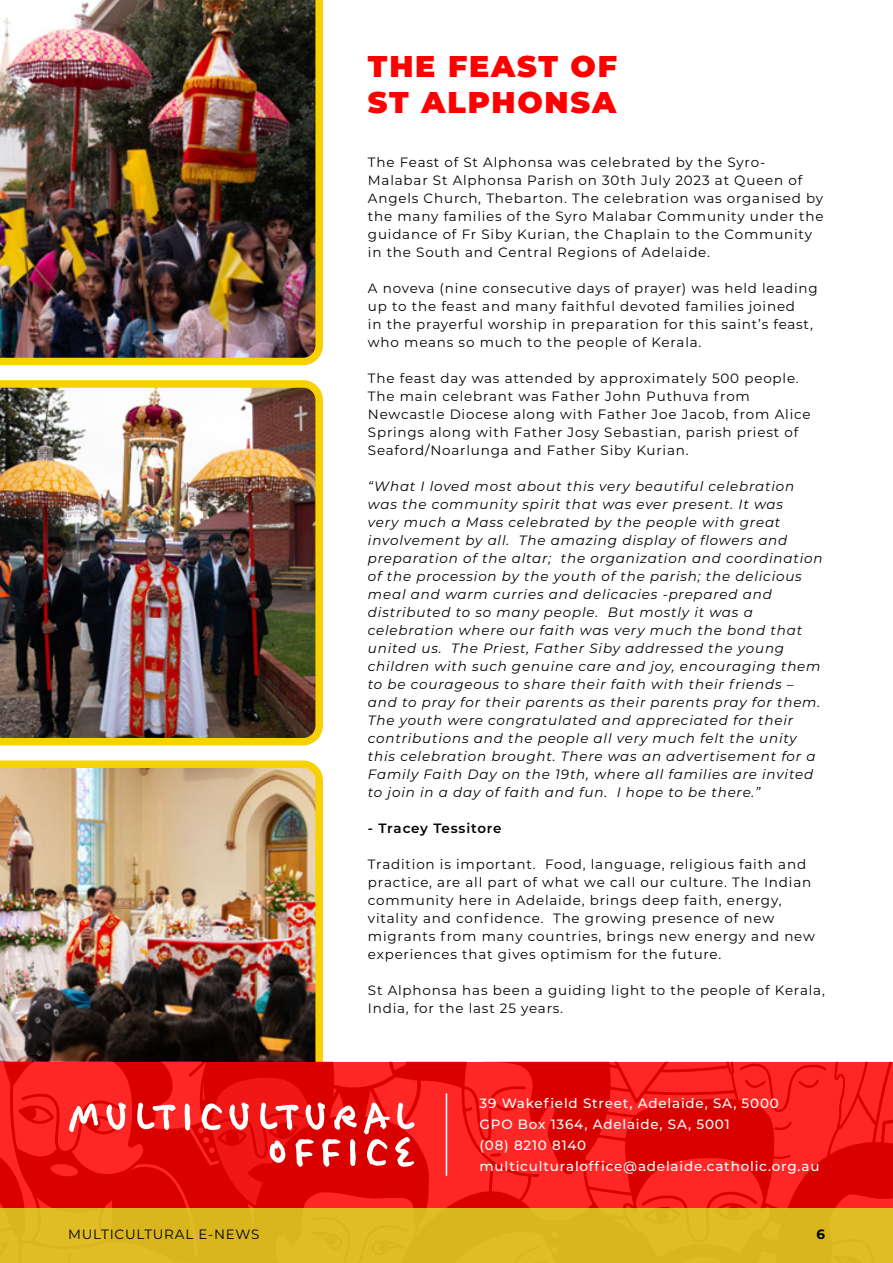
<style>
.page{position:relative;width:893px;height:1263px;background:#fff}
.page>*{position:absolute;margin:0;border:0;box-sizing:border-box;transform-origin:0 0}
.t1{font:900 30px "Montserrat";letter-spacing:.06em;color:#f00}
.t2{font:13.5px/18px "Montserrat";letter-spacing:.06em;color:#000}
.t3{font:italic 13.5px/18px "Montserrat";letter-spacing:.06em;color:#000}
.t4{font:500 13.5px "Montserrat";letter-spacing:.06em;color:#fff}
.t5{font:600 13.5px "Montserrat";letter-spacing:.05em;color:#000}
.t6{font:700 13.5px "Montserrat";color:#000}
</style>
<div class="page">
<img style="left:0;top:760px;width:323px;height:302px">
<svg style="left:0;top:1062px;width:893px;height:201px;background:#e8461c"></svg>
<hr style="left:446px;top:1093px;width:1px;height:83px;background:#fff">
<img style="left:0;top:0;width:323px;height:365px">
<img style="left:0;top:380px;width:323px;height:365px">
<p class="t1" style="left:368px;top:43px;width:251px">THE FEAST OF</p>
<p class="t1" style="left:368px;top:79px;width:250px">ST ALPHONSA</p>
<p class="t2" style="left:368px;top:153px;width:457px">The Feast of St Alphonsa was celebrated by the Syro-Malabar St Alphonsa Parish on 30th July 2023 at Queen of Angels Church, Thebarton. The celebration was organised by the many families of the Syro Malabar Community under the guidance of Fr Siby Kurian, the Chaplain to the Community in the South and Central Regions of Adelaide.</p>
<p class="t2" style="left:368px;top:279px;width:451px">A noveva (nine consecutive days of prayer) was held leading up to the feast and many faithful devoted families joined<br>in the prayerful worship in preparation for this saint’s feast, who means so much to the people of Kerala.</p>
<p class="t2" style="left:368px;top:369px;width:444px">The feast day was attended by approximately 500 people.<br>The main celebrant was Father John Puthuva from Newcastle Diocese along with Father Joe Jacob, from Alice Springs along with Father Josy Sebastian, parish priest of Seaford/Noarlunga and Father Siby Kurian.</p>
<p class="t3" style="left:368px;top:477px;width:456px">“What I loved most about this very beautiful celebration was the community spirit that was ever present. It was<br>very much a Mass celebrated by the people with great involvement by all. The amazing display of flowers and preparation of the altar; the organization and coordination of the procession by the youth of the parish; the delicious meal and warm curries and delicacies -prepared and distributed to so many people. But mostly it was a celebration where our faith was very much the bond that united us. The Priest, Father Siby addressed the young children with such genuine care and joy, encouraging them to be courageous to share their faith with their friends – and to pray for their parents as their parents pray for them.<br>The youth were congratulated and appreciated for their contributions and the people all very much felt the unity this celebration brought. There was an advertisement for a Family Faith Day on the 19th, where all families are invited to join in a day of faith and fun. I hope to be there.”</p>
<p class="t5" style="left:368px;top:819px;width:135px">- Tracey Tessitore</p>
<p class="t2" style="left:368px;top:855px;width:449px">Tradition is important. Food, language, religious faith and practice, are all part of what we call our culture. The Indian community here in Adelaide, brings deep faith, energy, vitality and confidence. The growing presence of new migrants from many countries, brings new energy and new experiences that gives optimism for the future.</p>
<p class="t2" style="left:368px;top:981px;width:458px">St Alphonsa has been a guiding light to the people of Kerala,<br>India, for the last 25 years.</p>
<p class="t4" style="left:480px;top:1093px;width:301px">39 Wakefield Street, Adelaide, SA, 5000</p>
<p class="t4" style="left:480px;top:1114px;width:252px">GPO Box 1364, Adelaide, SA, 5001</p>
<p class="t4" style="left:480px;top:1135px;width:108px">(08) 8210 8140</p>
<p class="t4" style="left:480px;top:1156px;width:341px">multiculturaloffice@adelaide.catholic.org.au</p>
<p class="t2" style="left:68px;top:1225px;width:193px">MULTICULTURAL E-NEWS</p>
<p class="t6" style="left:816px;top:1225px;width:10px">6</p>
</div>
